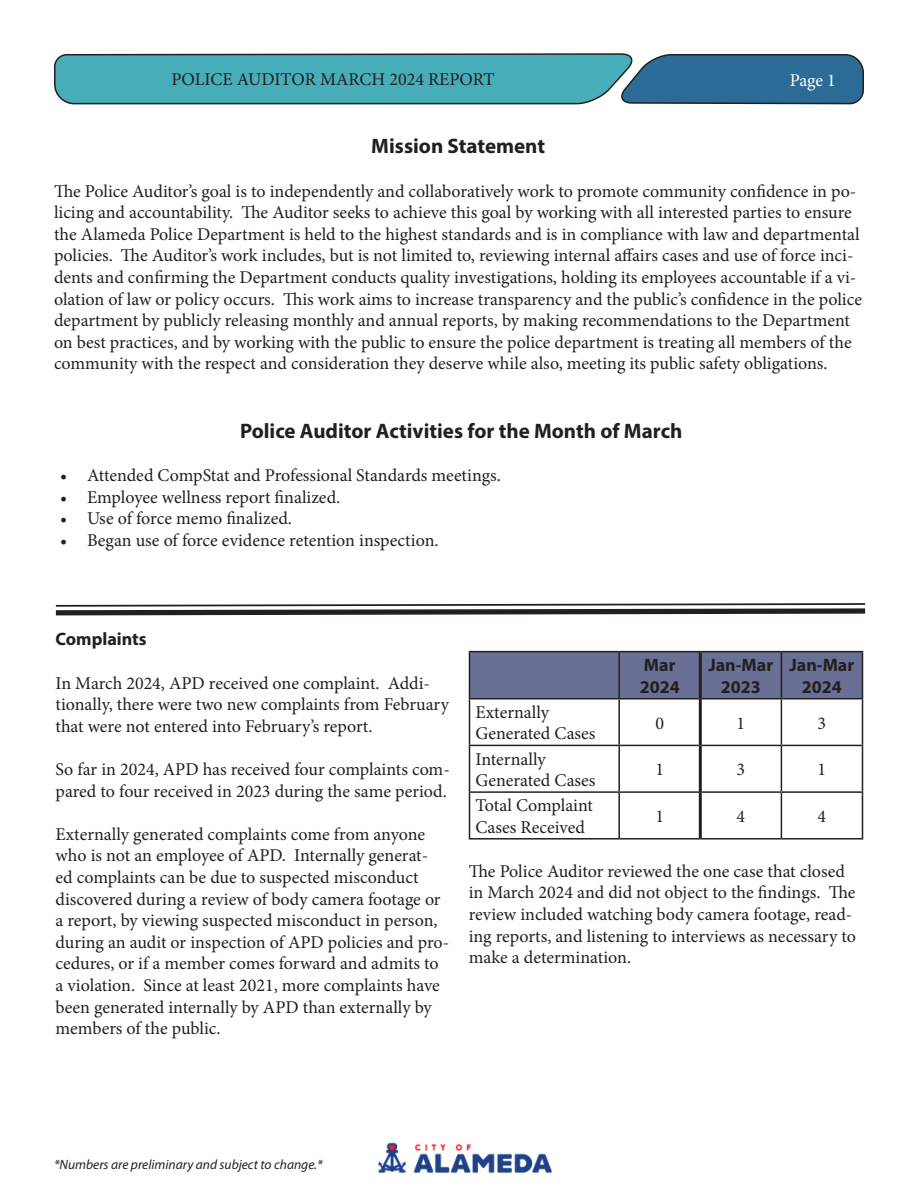
<style>
.page{position:relative;width:918px;height:1188px;background:#fff}
.page>*{position:absolute;margin:0;border:0;box-sizing:border-box;transform-origin:0 0}
.t1{font:700 21px "Myriad Pro";color:#231f20}
.t2{font:18px/21.6px "Minion Pro";color:#231f20}
.t3{font:700 18px "Myriad Pro";color:#231f20}
.t4{font:18px "Minion Pro";color:#fff}
.t5{font:italic 13.5px "Myriad Pro";color:#231f20}
</style>
<div class="page">
<svg style="left:54px;top:53px;width:810px;height:52px;background:#4797aa"></svg>
<img style="left:378px;top:1142px;width:174px;height:31px">
<div style="left:470px;top:652px;width:392px;height:46px;background:#6a7095"></div>
<hr style="left:469px;top:651px;width:150px;height:1px;background:#231f20">
<hr style="left:469px;top:652px;width:1px;height:46px;background:#231f20">
<hr style="left:619px;top:651px;width:81px;height:1px;background:#231f20">
<hr style="left:618px;top:652px;width:2px;height:46px;background:#231f20">
<hr style="left:700px;top:651px;width:81px;height:1px;background:#231f20">
<hr style="left:781px;top:651px;width:82px;height:1px;background:#231f20">
<hr style="left:781px;top:652px;width:1px;height:46px;background:#231f20">
<hr style="left:862px;top:652px;width:1px;height:46px;background:#231f20">
<hr style="left:469px;top:698px;width:150px;height:1px;background:#231f20">
<hr style="left:469px;top:699px;width:1px;height:46px;background:#231f20">
<hr style="left:619px;top:698px;width:80px;height:1px;background:#231f20">
<hr style="left:618px;top:699px;width:2px;height:46px;background:#231f20">
<hr style="left:702px;top:698px;width:79px;height:1px;background:#231f20">
<hr style="left:781px;top:698px;width:82px;height:1px;background:#231f20">
<hr style="left:781px;top:699px;width:1px;height:46px;background:#231f20">
<hr style="left:862px;top:699px;width:1px;height:46px;background:#231f20">
<hr style="left:469px;top:745px;width:150px;height:1px;background:#231f20">
<hr style="left:469px;top:746px;width:1px;height:45px;background:#231f20">
<hr style="left:619px;top:745px;width:80px;height:1px;background:#231f20">
<hr style="left:618px;top:746px;width:2px;height:45px;background:#231f20">
<hr style="left:702px;top:745px;width:79px;height:1px;background:#231f20">
<hr style="left:781px;top:745px;width:82px;height:1px;background:#231f20">
<hr style="left:781px;top:746px;width:1px;height:45px;background:#231f20">
<hr style="left:862px;top:746px;width:1px;height:45px;background:#231f20">
<hr style="left:469px;top:791px;width:150px;height:2px;background:#231f20">
<hr style="left:469px;top:793px;width:1px;height:45px;background:#231f20">
<hr style="left:619px;top:791px;width:80px;height:2px;background:#231f20">
<hr style="left:618px;top:793px;width:2px;height:45px;background:#231f20">
<hr style="left:702px;top:791px;width:79px;height:2px;background:#231f20">
<hr style="left:781px;top:791px;width:82px;height:2px;background:#231f20">
<hr style="left:781px;top:793px;width:1px;height:45px;background:#231f20">
<hr style="left:862px;top:793px;width:1px;height:45px;background:#231f20">
<hr style="left:469px;top:838px;width:150px;height:2px;background:#231f20">
<hr style="left:619px;top:838px;width:81px;height:2px;background:#231f20">
<hr style="left:700px;top:838px;width:81px;height:2px;background:#231f20">
<hr style="left:781px;top:838px;width:82px;height:2px;background:#231f20">
<hr style="left:699px;top:652px;width:3px;height:47px;background:#231f20">
<hr style="left:699px;top:699px;width:3px;height:46px;background:#231f20">
<hr style="left:699px;top:745px;width:3px;height:47px;background:#231f20">
<hr style="left:699px;top:792px;width:3px;height:46px;background:#231f20">
<svg style="left:55px;top:603px;width:811px;height:13px"></svg>
<p class="t2" style="left:171px;top:69px;width:325px">POLICE AUDITOR MARCH 2024 REPORT</p>
<p class="t4" style="left:790px;top:68px;width:48px">Page 1</p>
<p class="t1" style="left:371px;top:133px;width:175px">Mission Statement</p>
<p class="t2" style="left:54px;top:180px;width:810px">The Police Auditor’s goal is to independently and collaboratively work to promote community confidence in po&shy;licing and accountability. The Auditor seeks to achieve this goal by working with all interested parties to ensure the Alameda Police Department is held to the highest standards and is in compliance with law and departmental policies. The Auditor’s work includes, but is not limited to, reviewing internal affairs cases and use of force inci&shy;dents and confirming the Department conducts quality investigations, holding its employees accountable if a vi&shy;olation of law or policy occurs. This work aims to increase transparency and the public’s confidence in the police department by publicly releasing monthly and annual reports, by making recommendations to the Department on best practices, and by working with the public to ensure the police department is treating all members of the community with the respect and consideration they deserve while also, meeting its public safety obligations.</p>
<p class="t1" style="left:240px;top:417px;width:444px">Police Auditor Activities for the Month of March</p>
<p class="t2" style="left:60px;top:465px;width:442px">• Attended CompStat and Professional Standards meetings.</p>
<p class="t2" style="left:60px;top:486px;width:282px">• Employee wellness report finalized.</p>
<p class="t2" style="left:60px;top:508px;width:233px">• Use of force memo finalized.</p>
<p class="t2" style="left:60px;top:529px;width:380px">• Began use of force evidence retention inspection.</p>
<p class="t3" style="left:56px;top:627px;width:93px">Complaints</p>
<p class="t2" style="left:56px;top:672px;width:395px">In March 2024, APD received one complaint. Addi&shy;tionally, there were two new complaints from February that were not entered into February’s report.</p>
<p class="t2" style="left:56px;top:758px;width:396px">So far in 2024, APD has received four complaints com&shy;pared to four received in 2023 during the same period.</p>
<p class="t2" style="left:56px;top:823px;width:395px">Externally generated complaints come from anyone who is not an employee of APD. Internally generat&shy;ed complaints can be due to suspected misconduct discovered during a review of body camera footage or a report, by viewing suspected misconduct in person, during an audit or inspection of APD policies and pro&shy;cedures, or if a member comes forward and admits to a violation. Since at least 2021, more complaints have been generated internally by APD than externally by members of the public.</p>
<p class="t2" style="left:476px;top:701px;width:75px">Externally</p>
<p class="t2" style="left:476px;top:723px;width:122px">Generated Cases</p>
<p class="t2" style="left:476px;top:748px;width:72px">Internally</p>
<p class="t2" style="left:476px;top:770px;width:122px">Generated Cases</p>
<p class="t2" style="left:476px;top:795px;width:119px">Total Complaint</p>
<p class="t2" style="left:476px;top:816px;width:111px">Cases Received</p>
<p class="t3" style="left:644px;top:653px;width:33px">Mar</p>
<p class="t3" style="left:640px;top:675px;width:41px">2024</p>
<p class="t3" style="left:708px;top:653px;width:66px">Jan-Mar</p>
<p class="t3" style="left:721px;top:675px;width:41px">2023</p>
<p class="t3" style="left:790px;top:653px;width:66px">Jan-Mar</p>
<p class="t3" style="left:802px;top:675px;width:41px">2024</p>
<p class="t2" style="left:655px;top:712px;width:10px">0</p>
<p class="t2" style="left:737px;top:712px;width:10px">1</p>
<p class="t2" style="left:818px;top:712px;width:10px">3</p>
<p class="t2" style="left:655px;top:759px;width:10px">1</p>
<p class="t2" style="left:737px;top:759px;width:10px">3</p>
<p class="t2" style="left:818px;top:759px;width:10px">1</p>
<p class="t2" style="left:655px;top:806px;width:10px">1</p>
<p class="t2" style="left:737px;top:806px;width:10px">4</p>
<p class="t2" style="left:818px;top:806px;width:10px">4</p>
<p class="t2" style="left:469px;top:860px;width:389px">The Police Auditor reviewed the one case that closed in March 2024 and did not object to the findings. The review included watching body camera footage, read&shy;ing reports, and listening to interviews as necessary to make a determination.</p>
<p class="t5" style="left:54px;top:1156px;width:270px">*Numbers are preliminary and subject to change.*</p>
</div>
